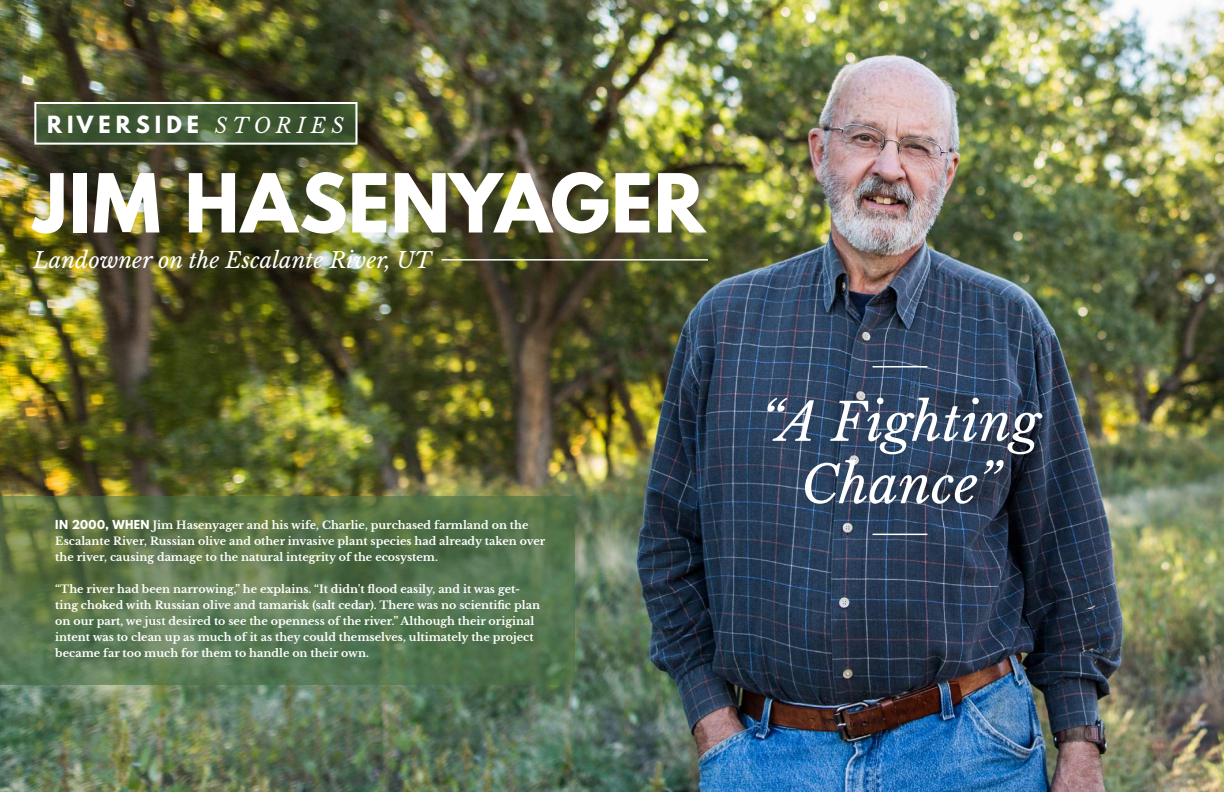
<style>
.page{position:relative;width:1224px;height:792px;background:#fff}
.page>*{position:absolute;margin:0;border:0;box-sizing:border-box;transform-origin:0 0}
.t1{font:700 72px "League Spartan";letter-spacing:.01em;color:#fff}
.t2{font:italic 52px/62.4px "Libre Baskerville";color:#fff;text-align:center}
.t3{font:italic 22px "Libre Baskerville";color:#fff}
.t4{font:700 21px "League Spartan";letter-spacing:.24em;color:#fff}
.t5{font:700 11px/16px "Libre Baskerville";color:#fff}
.s1{font-family:"Libre Baskerville";font-weight:400;font-style:italic}
.s2{font-family:"League Spartan"}
</style>
<div class="page">
<img style="left:0;top:0;width:1224px;height:792px">
<hr style="left:873px;top:534px;width:54px;height:1px;background:#fff">
<hr style="left:873px;top:366px;width:54px;height:2px;background:#fff">
<svg style="left:0;top:496px;width:575px;height:189px;background:#5a774e"></svg>
<svg style="left:37px;top:105px;width:317px;height:37px;background:#3f5833"></svg>
<div style="left:34px;top:102px;width:323px;height:43px;border:2px solid #fff"></div>
<hr style="left:442px;top:259px;width:266px;height:2px;background:#fff">
<h3 class="t4" style="left:47px;top:108px;width:298px">RIVERSIDE <span class="s1">STORIES</span></h3>
<h1 class="t1" style="left:34px;top:147px;width:673px">JIM HASENYAGER</h1>
<h3 class="t3" style="left:34px;top:247px;width:400px">Landowner on the Escalante River, UT</h3>
<p class="t5" style="left:55px;top:517px;width:491px"><span class="s2">IN 2000, WHEN</span> Jim Hasenyager and his wife, Charlie, purchased farmland on the<br>Escalante River, Russian olive and other invasive plant species had already taken over the river, causing damage to the natural integrity of the ecosystem.</p>
<p class="t5" style="left:55px;top:581px;width:486px">“The river had been narrowing,” he explains. “It didn’t flood easily, and it was get&shy;ting choked with Russian olive and tamarisk (salt cedar). There was no scientific plan on our part, we just desired to see the openness of the river.” Although their original intent was to clean up as much of it as they could themselves, ultimately the project became far too much for them to handle on their own.</p>
<h2 class="t2" style="left:760px;top:391px;width:281px">“A Fighting<br>Chance”</h2>
</div>
